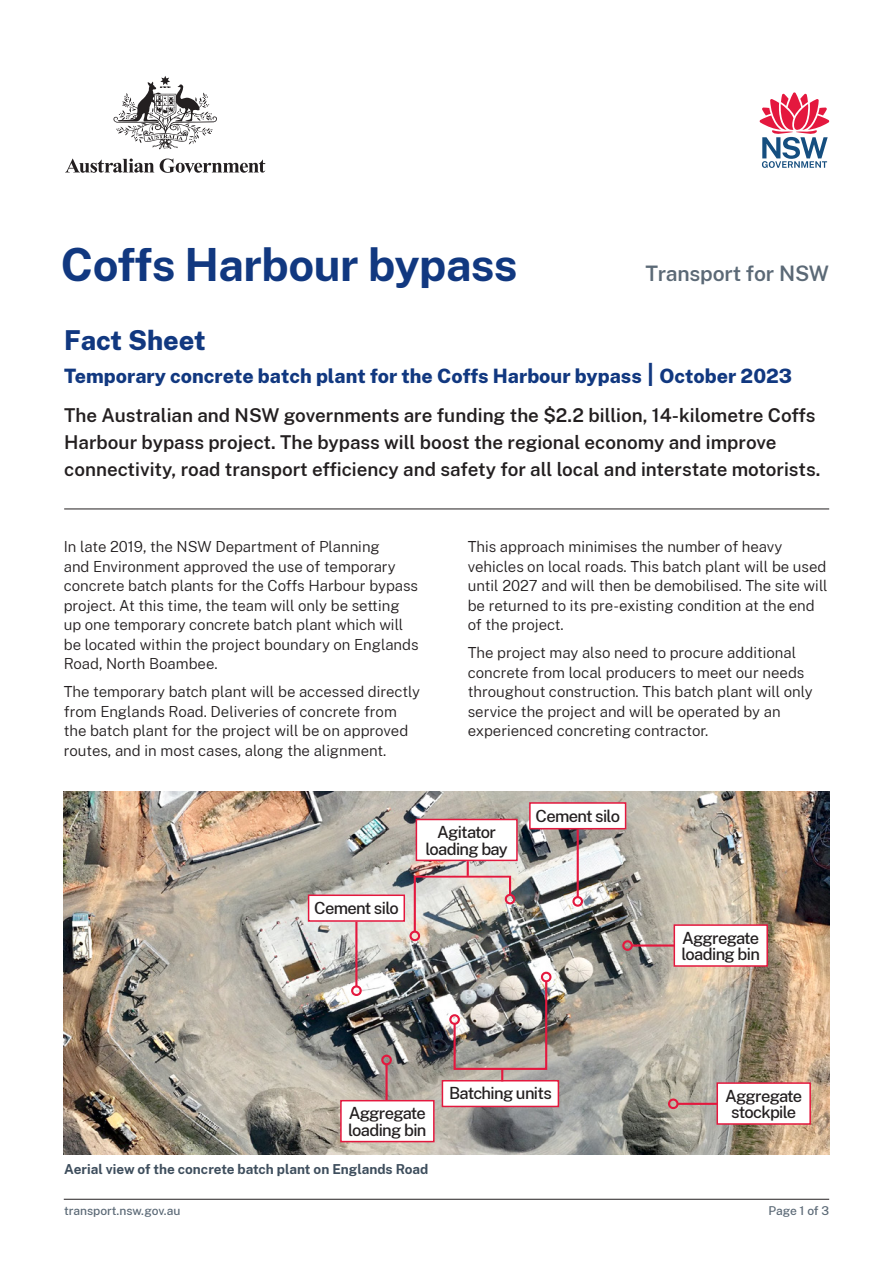
<style>
.page{position:relative;width:893px;height:1263px;background:#fff}
.page>*{position:absolute;margin:0;border:0;box-sizing:border-box;transform-origin:0 0}
.Header_Main{font:700 45px "Public Sans";letter-spacing:-.015em;color:#113880}
.Fact_Sheet{font:800 27px "Public Sans";color:#113880}
.Header_TfNSW{font:600 21px "Public Sans";letter-spacing:-.005em;color:#5b6976}
.Header_2{font:800 19.5px "Public Sans";color:#113880}
.Header_2-2{font:600 18.75px/27px "Public Sans";color:#231f20}
.t1{font:500 16.5px/16.5px "Public Sans";letter-spacing:-.04em;color:#231f20;text-align:center}
.Body{font:300 15px/19.5px "Public Sans";color:#231f20}
.Captions{font:700 13.5px "Public Sans";color:#3e4e5d}
.Footer_TfNSW{font:500 12px "Public Sans";color:#5b6976}
.Footer_Page_Number{font:500 12px "Public Sans";letter-spacing:-.015em;color:#5b6976}
.s1{font-weight:400;font-size:31.5px}
</style>
<div class="page">
<hr style="left:64px;top:1199px;width:765px;height:1px;background:#231f20">
<img style="left:64px;top:792px;width:765px;height:362px">
<div style="left:530px;top:803px;width:96px;height:26px;background:#fff"></div>
<div style="left:529px;top:802px;width:97px;height:27px;border:2px solid #e4183e"></div>
<div style="left:309px;top:895px;width:95px;height:26px;background:#fff"></div>
<div style="left:308px;top:894px;width:97px;height:28px;border:2px solid #e4183e"></div>
<div style="left:442px;top:1081px;width:116px;height:25px;background:#fff"></div>
<div style="left:442px;top:1080px;width:117px;height:27px;border:2px solid #e4183e"></div>
<hr style="left:577px;top:829px;width:2px;height:68px;background:#e4183e">
<div style="left:572px;top:896px;width:11px;height:11px;border:2px solid #e4183e;border-radius:50%"></div>
<hr style="left:355px;top:922px;width:2px;height:64px;background:#e4183e">
<div style="left:351px;top:985px;width:11px;height:11px;border:2px solid #e4183e;border-radius:50%"></div>
<hr style="left:677px;top:1103px;width:53px;height:2px;background:#e4183e">
<div style="left:668px;top:1098px;width:11px;height:11px;border:2px solid #e4183e;border-radius:50%"></div>
<hr style="left:632px;top:944px;width:48px;height:2px;background:#e4183e">
<div style="left:622px;top:940px;width:11px;height:11px;border:2px solid #e4183e;border-radius:50%"></div>
<hr style="left:385px;top:1064px;width:3px;height:49px;background:#e4183e">
<div style="left:381px;top:1055px;width:11px;height:10px;border:2px solid #e4183e;border-radius:50%"></div>
<img style="left:452px;top:979px;width:96px;height:102px">
<div style="left:541px;top:972px;width:10px;height:10px;border:2px solid #e4183e;border-radius:50%"></div>
<div style="left:449px;top:1014px;width:11px;height:11px;border:2px solid #e4183e;border-radius:50%"></div>
<img style="left:413px;top:861px;width:99px;height:72px">
<div style="left:409px;top:930px;width:11px;height:11px;border:2px solid #e4183e;border-radius:50%"></div>
<div style="left:505px;top:894px;width:10px;height:10px;border:2px solid #e4183e;border-radius:50%"></div>
<div style="left:416px;top:819px;width:101px;height:41px;background:#fff"></div>
<div style="left:416px;top:819px;width:102px;height:42px;border:2px solid #e4183e"></div>
<div style="left:674px;top:925px;width:93px;height:41px;background:#fff"></div>
<div style="left:674px;top:924px;width:94px;height:43px;border:2px solid #e4183e"></div>
<div style="left:341px;top:1101px;width:93px;height:40px;background:#fff"></div>
<div style="left:340px;top:1100px;width:95px;height:42px;border:2px solid #e4183e"></div>
<div style="left:717px;top:1083px;width:93px;height:41px;background:#fff"></div>
<div style="left:716px;top:1082px;width:95px;height:43px;border:2px solid #e4183e"></div>
<hr style="left:64px;top:508px;width:765px;height:1px;background:#231f20">
<svg style="left:65px;top:159px;width:89px;height:14px"></svg>
<svg style="left:160px;top:159px;width:105px;height:14px"></svg>
<svg style="left:113px;top:76px;width:104px;height:73px"></svg>
<svg style="left:760px;top:92px;width:69px;height:76px"></svg>
<p class="Header_Main" style="left:61px;top:231px;width:458px">Coffs Harbour bypass</p>
<p class="Header_TfNSW" style="left:646px;top:258px;width:185px">Transport for NSW</p>
<p class="Fact_Sheet" style="left:64px;top:319px;width:143px">Fact Sheet</p>
<p class="Header_2" style="left:64px;top:361px;width:729px">Temporary concrete batch plant for the Coffs Harbour bypass <span class="s1">I</span> October 2023</p>
<p class="Header_2-2" style="left:64px;top:400px;width:758px">The Australian and NSW governments are funding the $2.2 billion, 14-kilometre Coffs<br>Harbour bypass project. The bypass will boost the regional economy and improve connectivity, road transport efficiency and safety for all local and interstate motorists.</p>
<p class="Body" style="left:64px;top:536px;width:356px">In late 2019, the NSW Department of Planning<br>and Environment approved the use of temporary concrete batch plants for the Coffs Harbour bypass project. At this time, the team will only be setting up one temporary concrete batch plant which will be located within the project boundary on Englands Road, North Boambee.</p>
<p class="Body" style="left:64px;top:681px;width:358px">The temporary batch plant will be accessed directly from Englands Road. Deliveries of concrete from the batch plant for the project will be on approved routes, and in most cases, along the alignment.</p>
<p class="Body" style="left:468px;top:536px;width:361px">This approach minimises the number of heavy vehicles on local roads. This batch plant will be used until 2027 and will then be demobilised. The site will be returned to its pre-existing condition at the end of the project.</p>
<p class="Body" style="left:468px;top:642px;width:347px">The project may also need to procure additional concrete from local producers to meet our needs throughout construction. This batch plant will only service the project and will be operated by an experienced concreting contractor.</p>
<p class="t1" style="left:535px;top:806px;width:86px">Cement silo</p>
<p class="t1" style="left:314px;top:899px;width:86px">Cement silo</p>
<p class="t1" style="left:426px;top:823px;width:84px">Agitator loading bay</p>
<p class="t1" style="left:449px;top:1084px;width:104px">Batching units</p>
<p class="t1" style="left:348px;top:1104px;width:80px;text-align:left">Aggregate loading bin</p>
<p class="Captions" style="left:64px;top:1159px;width:366px">Aerial view of the concrete batch plant on Englands Road</p>
<p class="t1" style="left:682px;top:928px;width:80px;text-align:left">Aggregate loading bin</p>
<p class="t1" style="left:725px;top:1086px;width:79px">Aggregate stockpile</p>
<p class="Footer_TfNSW" style="left:64px;top:1202px;width:118px">transport.nsw.gov.au</p>
<p class="Footer_Page_Number" style="left:768px;top:1202px;width:62px">Page 1 of 3</p>
</div>
